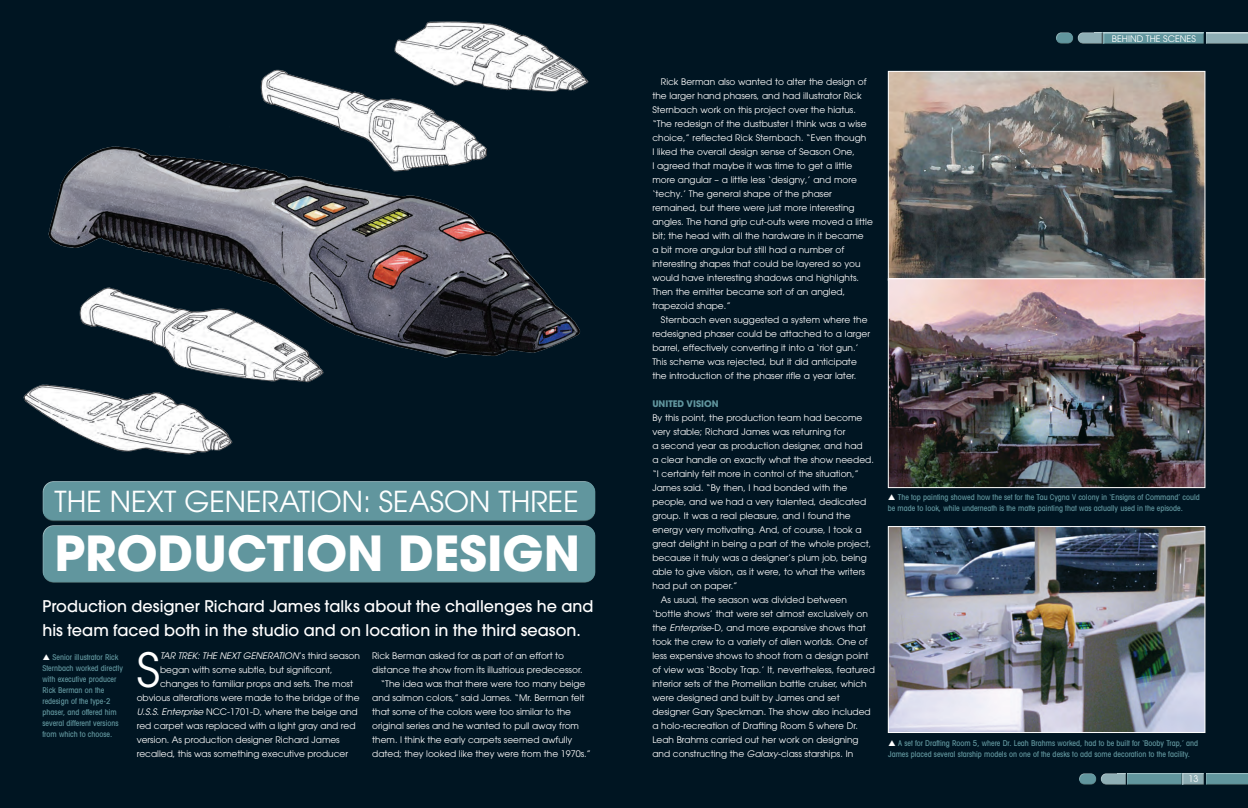
<style>
.page{position:relative;width:1248px;height:808px;background:#fff}
.page>*{position:absolute;margin:0;border:0;box-sizing:border-box;transform-origin:0 0}
.t1{font:700 48px "Avant Garde";color:#fff}
.t2{font:46.8px "Avant Garde";color:#fff}
.t3{font:28.8px "Avant Garde LT";color:#fff}
.t4{font:500 16px/24px "Avant Garde";color:#fff}
.t5{font:9px/14px "Avant Garde";color:#fff}
.t6{font:italic 9px "Avant Garde LT";color:#fff}
.t7{font:700 9px "Avant Garde";color:#61969e}
.t8{font:500 condensed 8px/11px "Avant Garde LT";color:#61969e}
.s1{font-family:"Avant Garde";font-style:normal}
.s2{font-family:"Avant Garde LT";font-style:italic}
.s3{font-style:italic}
</style>
<div class="page">
<div style="left:0;top:0;width:1247px;height:808px;background:#001522"></div>
<div style="left:42px;top:524px;width:554px;height:53px;background:#fff;opacity:.75"></div>
<div style="left:42px;top:529px;width:554px;height:55px;background:#61969e"></div>
<div style="left:42px;top:479px;width:553px;height:36px;background:#fff;opacity:.75"></div>
<div style="left:42px;top:485px;width:554px;height:37px;background:#61969e"></div>
<div style="left:1099px;top:772px;width:27px;height:10px;background:#001522"></div>
<div style="left:1099px;top:773px;width:27px;height:12px;background:#231f20;opacity:.75"></div>
<div style="left:1126px;top:772px;width:56px;height:13px;background:#001522"></div>
<div style="left:1126px;top:773px;width:56px;height:12px;background:#61969e"></div>
<div style="left:1181px;top:772px;width:24px;height:13px;background:#001522"></div>
<div style="left:1181px;top:773px;width:24px;height:12px;background:#231f20;opacity:.75"></div>
<div style="left:1204px;top:772px;width:43px;height:13px;background:#001522"></div>
<div style="left:1204px;top:773px;width:43px;height:12px;background:#61969e"></div>
<div style="left:1078px;top:772px;width:19px;height:10px;background:#fff;opacity:.75"></div>
<div style="left:1078px;top:775px;width:20px;height:10px;background:#231f20;opacity:.75"></div>
<div style="left:1076px;top:31px;width:27px;height:10px;background:#001522"></div>
<div style="left:1076px;top:32px;width:27px;height:12px;background:#231f20;opacity:.75"></div>
<div style="left:1103px;top:31px;width:102px;height:13px;background:#001522"></div>
<div style="left:1103px;top:32px;width:102px;height:12px;background:#231f20;opacity:.75"></div>
<div style="left:1204px;top:31px;width:43px;height:13px;background:#001522"></div>
<div style="left:1204px;top:32px;width:43px;height:12px;background:#231f20;opacity:.75"></div>
<div style="left:1055px;top:31px;width:18px;height:10px;background:#fff;opacity:.75"></div>
<div style="left:1055px;top:34px;width:19px;height:10px;background:#231f20;opacity:.75"></div>
<img style="left:889px;top:73px;width:314px;height:413px">
<div style="left:887px;top:71px;width:318px;height:210px;border:1px solid #fff"></div>
<img style="left:36px;top:108px;width:551px;height:281px">
<img style="left:206px;top:65px;width:290px;height:131px">
<img style="left:70px;top:259px;width:268px;height:142px">
<img style="left:378px;top:0;width:246px;height:110px">
<img style="left:12px;top:370px;width:249px;height:100px">
<div style="left:887px;top:278px;width:318px;height:210px;border:1px solid #fff"></div>
<img style="left:889px;top:528px;width:314px;height:203px">
<div style="left:887px;top:526px;width:318px;height:207px;border:1px solid #fff"></div>
<svg style="left:43px;top:654px;width:7px;height:6px"></svg>
<svg style="left:888px;top:494px;width:7px;height:5px"></svg>
<svg style="left:888px;top:740px;width:7px;height:6px"></svg>
<h3 class="t3" style="left:55px;top:484px;width:525px">THE NEXT GENERATION: SEASON THREE</h3>
<h1 class="t1" style="left:55px;top:522px;width:527px">PRODUCTION DESIGN</h1>
<h3 class="t4" style="left:43px;top:594px;width:552px">Production designer Richard James talks about the challenges he and his team faced both in the studio and on location in the third season.</h3>
<p class="t8" style="left:43px;top:652px;width:82px;text-indent:10px">Senior illustrator Rick<br>Sternbach worked directly with executive producer<br>Rick Berman on the redesign of the type-2 phaser, and offered him several different versions from which to choose.</p>
<h2 class="t2" style="left:137px;top:642px;width:25px">S</h2>
<p class="t6" style="left:160px;top:650px;width:201px">TAR TREK: THE NEXT GENERATION<span class="s1">’s third season</span></p>
<p class="t5" style="left:160px;top:663px;width:174px">began with some subtle, but significant,</p>
<p class="t5" style="left:160px;top:677px;width:194px">changes to familiar props and sets. The most</p>
<p class="t5" style="left:137px;top:691px;width:224px">obvious alterations were made to the bridge of the</p>
<p class="t5" style="left:137px;top:705px;width:222px"><span class="s2">U.S.S. Enterprise</span> NCC-1701-D, where the beige and</p>
<p class="t5" style="left:137px;top:719px;width:220px">red carpet was replaced with a light gray and red</p>
<p class="t5" style="left:137px;top:733px;width:204px">version. As production designer Richard James</p>
<p class="t5" style="left:137px;top:747px;width:213px">recalled, this was something executive producer</p>
<p class="t5" style="left:372px;top:649px;width:193px">Rick Berman asked for as part of an effort to</p>
<p class="t5" style="left:372px;top:663px;width:212px">distance the show from its illustrious predecessor.</p>
<p class="t5" style="left:380px;top:677px;width:206px">“The idea was that there were too many beige</p>
<p class="t5" style="left:372px;top:691px;width:214px">and salmon colors,” said James. “Mr. Berman felt</p>
<p class="t5" style="left:372px;top:705px;width:200px">that some of the colors were too similar to the</p>
<p class="t5" style="left:372px;top:719px;width:208px">original series and he wanted to pull away from</p>
<p class="t5" style="left:372px;top:733px;width:202px">them. I think the early carpets seemed awfully</p>
<p class="t5" style="left:372px;top:747px;width:220px">dated; they looked like they were from the 1970s.”</p>
<p class="t5" style="left:1111px;top:32px;width:85px">BEHIND THE SCENES</p>
<p class="t5" style="left:652px;top:75px;width:222px;text-indent:9px">Rick Berman also wanted to alter the design of the larger hand phasers, and had illustrator Rick Sternbach work on this project over the hiatus. “The redesign of the dustbuster I think was a wise choice,” reflected Rick Sternbach. “Even though<br>I liked the overall design sense of Season One,<br>I agreed that maybe it was time to get a little more angular – a little less ‘designy,’ and more ‘techy.’ The general shape of the phaser remained, but there were just more interesting angles. The hand grip cut-outs were moved a little bit; the head with all the hardware in it became<br>a bit more angular but still had a number of interesting shapes that could be layered so you would have interesting shadows and highlights.<br>Then the emitter became sort of an angled, trapezoid shape.”</p>
<p class="t5" style="left:652px;top:313px;width:219px;text-indent:9px">Sternbach even suggested a system where the redesigned phaser could be attached to a larger barrel, effectively converting it into a ‘riot gun.’ This scheme was rejected, but it did anticipate the introduction of the phaser rifle a year later.</p>
<p class="t7" style="left:652px;top:398px;width:68px">UNITED VISION</p>
<p class="t5" style="left:652px;top:411px;width:211px">By this point, the production team had become</p>
<p class="t5" style="left:652px;top:425px;width:194px">very stable; Richard James was returning for</p>
<p class="t5" style="left:652px;top:439px;width:212px">a second year as production designer, and had</p>
<p class="t5" style="left:652px;top:453px;width:223px">a clear handle on exactly what the show needed.</p>
<p class="t5" style="left:652px;top:467px;width:208px">“I certainly felt more in control of the situation,”</p>
<p class="t5" style="left:652px;top:481px;width:196px">James said. “By then, I had bonded with the</p>
<p class="t5" style="left:652px;top:495px;width:215px">people, and we had a very talented, dedicated</p>
<p class="t5" style="left:652px;top:509px;width:200px">group. It was a real pleasure, and I found the</p>
<p class="t5" style="left:652px;top:523px;width:211px">energy very motivating. And, of course, I took a</p>
<p class="t5" style="left:652px;top:537px;width:220px">great delight in being a part of the whole project,</p>
<p class="t5" style="left:652px;top:551px;width:216px">because it truly was a designer’s plum job, being</p>
<p class="t5" style="left:652px;top:565px;width:214px">able to give vision, as it were, to what the writers</p>
<p class="t5" style="left:652px;top:579px;width:87px">had put on paper.”</p>
<p class="t5" style="left:660px;top:593px;width:188px">As usual, the season was divided between</p>
<p class="t5" style="left:652px;top:607px;width:217px">‘bottle shows’ that were set almost exclusively on</p>
<p class="t5" style="left:652px;top:621px;width:215px">the <span class="s2">Enterprise</span>-D, and more expansive shows that</p>
<p class="t5" style="left:652px;top:635px;width:217px">took the crew to a variety of alien worlds. One of</p>
<p class="t5" style="left:652px;top:649px;width:218px">less expensive shows to shoot from a design point</p>
<p class="t5" style="left:652px;top:663px;width:224px">of view was ‘Booby Trap.’ It, nevertheless, featured</p>
<p class="t5" style="left:652px;top:677px;width:216px">interior sets of the Promellian battle cruiser, which</p>
<p class="t5" style="left:652px;top:691px;width:189px">were designed and built by James and set</p>
<p class="t5" style="left:652px;top:705px;width:220px">designer Gary Speckman. The show also included</p>
<p class="t5" style="left:652px;top:719px;width:207px">a holo-recreation of Drafting Room 5 where Dr.</p>
<p class="t5" style="left:652px;top:733px;width:208px">Leah Brahms carried out her work on designing</p>
<p class="t5" style="left:652px;top:747px;width:202px">and constructing the <span class="s3">Galaxy</span>-class starships. In</p>
<p class="t8" style="left:887px;top:491px;width:313px;text-indent:10px">The top painting showed how the set for the Tau Cygna V colony in ‘Ensigns of Command’ could be made to look, while underneath is the matte painting that was actually used in the episode.</p>
<p class="t8" style="left:888px;top:737px;width:311px;text-indent:10px">A set for Drafting Room 5, where Dr. Leah Brahms worked, had to be built for ‘Booby Trap,’ and<br>James placed several starship models on one of the desks to add some decoration to the facility.</p>
<p class="t5" style="left:1188px;top:772px;width:11px">13</p>
</div>
